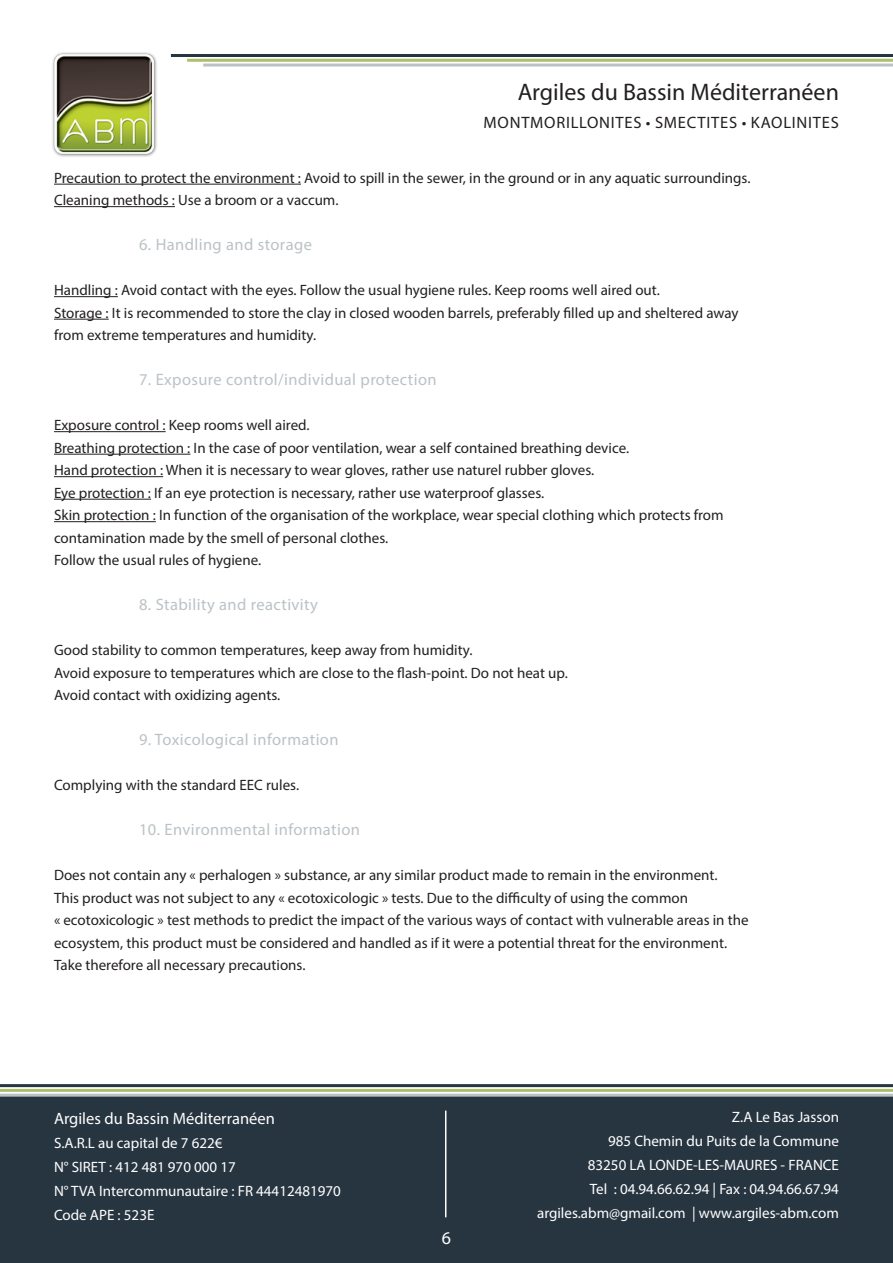
<style>
.page{position:relative;width:893px;height:1263px;background:#fff}
.page>*{position:absolute;margin:0;border:0;box-sizing:border-box;transform-origin:0 0}
.t1{font:24px "Myriad Pro";color:#231f20}
.t2{font:18px "Myriad Pro";color:#fff}
.t3{font:16.5px "Myriad Pro";letter-spacing:.025em;color:#bbc2c6}
.t4{font:16.5px "Myriad Pro";letter-spacing:.045em;color:#231f20}
.t5{font:16.5px "Myriad Pro";color:#fff}
.t6{font:15px/22.5px "Myriad Pro";color:#231f20}
.t7{font:15px/24px "Myriad Pro";color:#fff}
</style>
<div class="page">
<div style="left:0;top:1094px;width:893px;height:169px;background:#273541"></div>
<hr style="left:0;top:1084px;width:893px;height:3px;background:#273541">
<hr style="left:0;top:1089px;width:893px;height:3px;background:#adc069">
<hr style="left:0;top:1094px;width:893px;height:3px;background:#bbc2c6">
<hr style="left:445px;top:1110px;width:1px;height:107px;background:#fff">
<img style="left:52px;top:52px;width:105px;height:105px">
<hr style="left:171px;top:54px;width:722px;height:3px;background:#273541">
<hr style="left:187px;top:59px;width:706px;height:3px;background:#adc069">
<hr style="left:203px;top:64px;width:690px;height:3px;background:#bbc2c6">
<hr style="left:54px;top:184px;width:247px;height:1px;background:#231f20">
<hr style="left:54px;top:206px;width:121px;height:1px;background:#231f20">
<hr style="left:54px;top:296px;width:64px;height:1px;background:#231f20">
<hr style="left:54px;top:319px;width:55px;height:1px;background:#231f20">
<hr style="left:54px;top:431px;width:112px;height:1px;background:#231f20">
<hr style="left:54px;top:454px;width:136px;height:1px;background:#231f20">
<hr style="left:54px;top:476px;width:109px;height:1px;background:#231f20">
<hr style="left:54px;top:499px;width:97px;height:1px;background:#231f20">
<hr style="left:54px;top:521px;width:102px;height:1px;background:#231f20">
<h1 class="t1" style="left:518px;top:77px;width:323px">Argiles du Bassin Méditerranéen</h1>
<p class="t4" style="left:484px;top:113px;width:357px">MONTMORILLONITES • SMECTITES • KAOLINITES</p>
<p class="t6" style="left:54px;top:166px;width:698px">Precaution to protect the environment : Avoid to spill in the sewer, in the ground or in any aquatic surroundings.</p>
<p class="t6" style="left:54px;top:189px;width:286px">Cleaning methods : Use a broom or a vaccum.</p>
<p class="t3" style="left:139px;top:234px;width:174px">6. Handling and storage</p>
<p class="t6" style="left:54px;top:279px;width:607px">Handling : Avoid contact with the eyes. Follow the usual hygiene rules. Keep rooms well aired out.</p>
<p class="t6" style="left:54px;top:301px;width:686px">Storage : It is recommended to store the clay in closed wooden barrels, preferably filled up and sheltered away from extreme temperatures and humidity.</p>
<p class="t3" style="left:139px;top:369px;width:299px">7. Exposure control/individual protection</p>
<p class="t6" style="left:54px;top:414px;width:257px">Exposure control : Keep rooms well aired.</p>
<p class="t6" style="left:54px;top:436px;width:577px">Breathing protection : In the case of poor ventilation, wear a self contained breathing device.</p>
<p class="t6" style="left:54px;top:459px;width:542px">Hand protection : When it is necessary to wear gloves, rather use naturel rubber gloves.</p>
<p class="t6" style="left:54px;top:481px;width:492px">Eye protection : If an eye protection is necessary, rather use waterproof glasses.</p>
<p class="t6" style="left:54px;top:504px;width:671px">Skin protection : In function of the organisation of the workplace, wear special clothing which protects from contamination made by the smell of personal clothes.</p>
<p class="t6" style="left:54px;top:549px;width:209px">Follow the usual rules of hygiene.</p>
<p class="t3" style="left:139px;top:594px;width:180px">8. Stability and reactivity</p>
<p class="t6" style="left:54px;top:639px;width:420px">Good stability to common temperatures, keep away from humidity.</p>
<p class="t6" style="left:54px;top:661px;width:515px">Avoid exposure to temperatures which are close to the flash-point. Do not heat up.</p>
<p class="t6" style="left:54px;top:684px;width:228px">Avoid contact with oxidizing agents.</p>
<p class="t3" style="left:139px;top:729px;width:201px">9. Toxicological information</p>
<p class="t6" style="left:54px;top:774px;width:247px">Complying with the standard EEC rules.</p>
<p class="t3" style="left:139px;top:819px;width:222px">10. Environmental information</p>
<p class="t6" style="left:54px;top:864px;width:665px">Does not contain any « perhalogen » substance, ar any similar product made to remain in the environment.</p>
<p class="t6" style="left:54px;top:886px;width:696px">This product was not subject to any « ecotoxicologic » tests. Due to the difficulty of using the common<br>« ecotoxicologic » test methods to predict the impact of the various ways of contact with vulnerable areas in the ecosystem, this product must be considered and handled as if it were a potential threat for the environment.<br>Take therefore all necessary precautions.</p>
<p class="t5" style="left:54px;top:1108px;width:222px">Argiles du Bassin Méditerranéen</p>
<p class="t7" style="left:54px;top:1130px;width:288px">S.A.R.L au capital de 7 622€<br>N° SIRET : 412 481 970 000 17<br>N° TVA Intercommunautaire : FR 44412481970<br>Code APE : 523E</p>
<p class="t2" style="left:442px;top:1227px;width:11px">6</p>
<p class="t7" style="left:537px;top:1104px;width:303px;text-align:right">Z.A Le Bas Jasson<br>985 Chemin du Puits de la Commune<br>83250 LA LONDE-LES-MAURES - FRANCE<br>Tel : 04.94.66.62.94 | Fax : 04.94.66.67.94 argiles.abm@gmail.com | www.argiles-abm.com</p>
</div>
